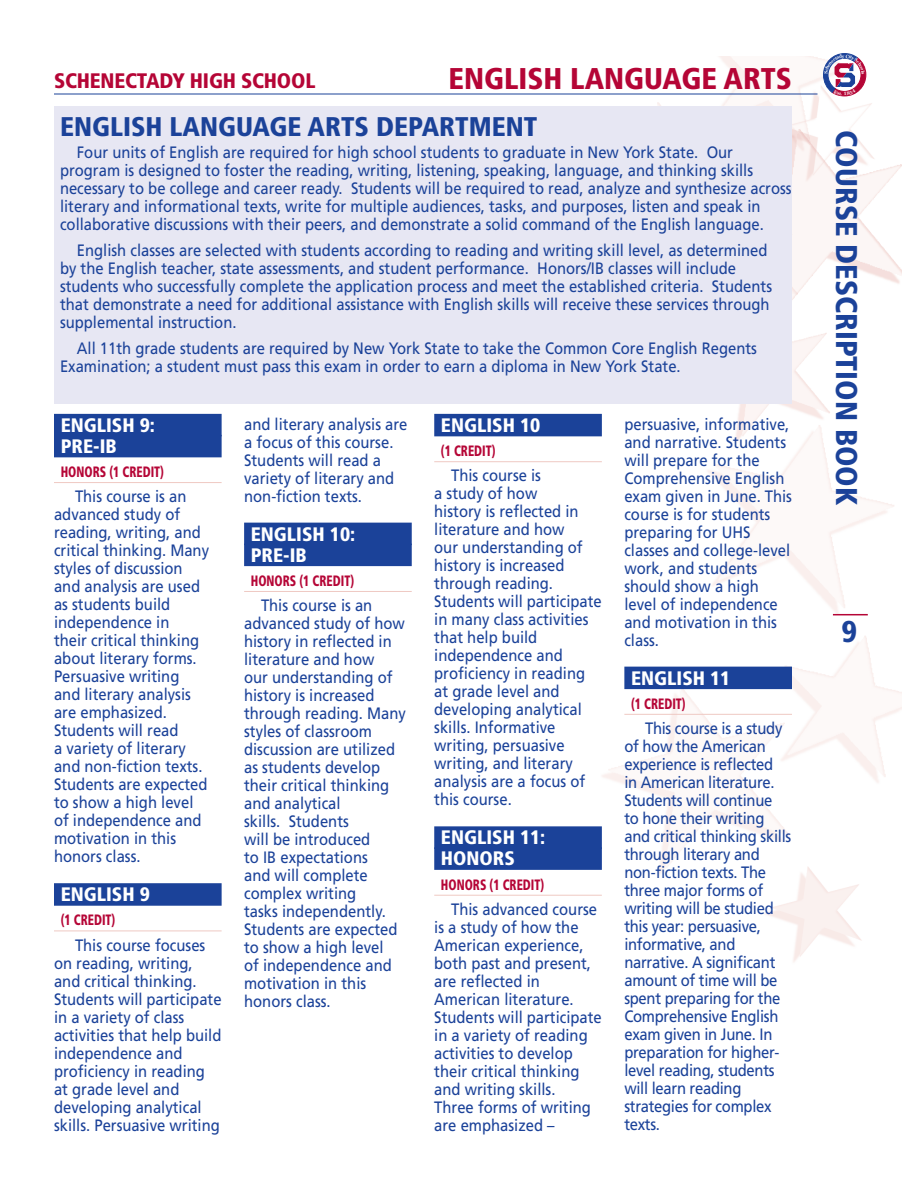
<style>
.page{position:relative;width:918px;height:1188px;background:#fff}
.page>*{position:absolute;margin:0;border:0;box-sizing:border-box;transform-origin:0 0}
.t1{font:900 condensed 30px "Frutiger LT Std";color:#1b4299}
.t2{font:900 condensed 30px "Frutiger LT Std";color:#b50536}
.t3{font:900 condensed 27px "Frutiger LT Std";color:#1b4299}
.t4{font:900 condensed 21px "Frutiger LT Std";letter-spacing:-.01em;color:#b50536}
.t5{font:900 condensed 19.5px/21px "Frutiger LT Std";color:#fff}
.t6{font:16.5px/18px "Frutiger LT Std";color:#1b4299;scale:.9 1}
.t7{font:16.5px/18px "Frutiger LT Std";letter-spacing:-.02em;color:#1b4299;scale:.9 1}
.t8{font:900 condensed 15px "Frutiger LT Std";color:#b50536;scale:.8 1}
</style>
<div class="page">
<img style="left:498px;top:56px;width:404px;height:906px">
<hr style="left:54px;top:94px;width:764px;height:1px;background:#1b4299">
<hr style="left:833px;top:614px;width:35px;height:1px;background:#b50536">
<div style="left:54px;top:107px;width:738px;height:297px;background:#e7e7f3"></div>
<div style="left:54px;top:414px;width:168px;height:22px;background:#1b4299"></div>
<div style="left:54px;top:435px;width:168px;height:22px;background:#1b4299"></div>
<hr style="left:54px;top:482px;width:168px;height:1px;background:#efc9c3">
<div style="left:54px;top:883px;width:168px;height:23px;background:#1b4299"></div>
<hr style="left:54px;top:931px;width:168px;height:1px;background:#efc9c3">
<div style="left:244px;top:523px;width:168px;height:22px;background:#1b4299"></div>
<div style="left:244px;top:544px;width:168px;height:22px;background:#1b4299"></div>
<hr style="left:244px;top:591px;width:168px;height:1px;background:#efc9c3">
<div style="left:434px;top:414px;width:168px;height:22px;background:#1b4299"></div>
<hr style="left:434px;top:461px;width:168px;height:1px;background:#efc9c3">
<div style="left:434px;top:826px;width:168px;height:23px;background:#1b4299"></div>
<div style="left:434px;top:847px;width:168px;height:23px;background:#1b4299"></div>
<hr style="left:434px;top:895px;width:168px;height:1px;background:#efc9c3">
<div style="left:624px;top:667px;width:168px;height:22px;background:#1b4299"></div>
<hr style="left:624px;top:714px;width:168px;height:1px;background:#efc9c3">
<svg style="left:820px;top:53px;width:52px;height:46px"></svg>
<h1 class="t2" style="left:449px;top:61px;width:345px">ENGLISH LANGUAGE ARTS</h1>
<h2 class="t3" style="left:60px;top:110px;width:479px">ENGLISH LANGUAGE ARTS DEPARTMENT</h2>
<p class="t6" style="left:60px;top:144px;width:815px;text-indent:17px">Four units of English are required for high school students to graduate in New York State. Our program is designed to foster the reading, writing, listening, speaking, language, and thinking skills necessary to be college and career ready. Students will be required to read, analyze and synthesize across literary and informational texts, write for multiple audiences, tasks, and purposes, listen and speak in collaborative discussions with their peers, and demonstrate a solid command of the English language.</p>
<p class="t6" style="left:60px;top:241px;width:793px;text-indent:17px">English classes are selected with students according to reading and writing skill level, as determined by the English teacher, state assessments, and student performance. Honors/IB classes will include students who successfully complete the application process and meet the established criteria. Students that demonstrate a need for additional assistance with English skills will receive these services through supplemental instruction.</p>
<p class="t6" style="left:60px;top:339px;width:776px;text-indent:17px">All 11th grade students are required by New York State to take the Common Core English Regents<br>Examination; a student must pass this exam in order to earn a diploma in New York State.</p>
<p class="t4" style="left:54px;top:69px;width:263px">SCHENECTADY HIGH SCHOOL</p>
<p class="t5" style="left:61px;top:415px;width:96px">ENGLISH 9:<br>PRE-IB</p>
<p class="t8" style="left:61px;top:463px;width:131px">HONORS (1 CREDIT)</p>
<p class="t6" style="left:54px;top:488px;width:174px;text-indent:21px">This course is an advanced study of reading, writing, and critical thinking. Many styles of discussion and analysis are used as students build independence in<br>their critical thinking about literary forms.<br>Persuasive writing and literary analysis are emphasized.<br>Students will read<br>a variety of literary and non-fiction texts.<br>Students are expected to show a high level of independence and motivation in this honors class.</p>
<p class="t5" style="left:61px;top:884px;width:91px">ENGLISH 9</p>
<p class="t8" style="left:61px;top:911px;width:70px">(1 CREDIT)</p>
<p class="t6" style="left:54px;top:936px;width:188px;text-indent:21px">This course focuses on reading, writing, and critical thinking.<br>Students will participate in a variety of class activities that help build independence and proficiency in reading at grade level and developing analytical skills. Persuasive writing</p>
<p class="t6" style="left:244px;top:415px;width:183px">and literary analysis are a focus of this course.<br>Students will read a variety of literary and non-fiction texts.</p>
<p class="t5" style="left:251px;top:523px;width:106px">ENGLISH 10:<br>PRE-IB</p>
<p class="t8" style="left:251px;top:572px;width:131px">HONORS (1 CREDIT)</p>
<p class="t6" style="left:244px;top:596px;width:181px;text-indent:17px">This course is an advanced study of how history in reflected in literature and how<br>our understanding of history is increased through reading. Many styles of classroom discussion are utilized as students develop their critical thinking and analytical<br>skills. Students<br>will be introduced<br>to IB expectations<br>and will complete complex writing<br>tasks independently.<br>Students are expected to show a high level<br>of independence and motivation in this honors class.</p>
<p class="t5" style="left:441px;top:415px;width:101px">ENGLISH 10</p>
<p class="t8" style="left:441px;top:442px;width:70px">(1 CREDIT)</p>
<p class="t6" style="left:434px;top:467px;width:188px;text-indent:17px">This course is<br>a study of how<br>history is reflected in literature and how<br>our understanding of history is increased through reading.<br>Students will participate in many class activities that help build independence and proficiency in reading at grade level and developing analytical skills. Informative writing, persuasive writing, and literary analysis are a focus of this course.</p>
<p class="t5" style="left:441px;top:827px;width:106px">ENGLISH 11:<br>HONORS</p>
<p class="t8" style="left:441px;top:875px;width:131px">HONORS (1 CREDIT)</p>
<p class="t6" style="left:434px;top:900px;width:188px;text-indent:17px">This advanced course is a study of how the<br>American experience, both past and present, are reflected in<br>American literature.<br>Students will participate in a variety of reading activities to develop their critical thinking and writing skills.<br>Three forms of writing are emphasized –</p>
<p class="t6" style="left:624px;top:415px;width:188px">persuasive, informative, and narrative. Students will prepare for the<br>Comprehensive English exam given in June. This course is for students preparing for UHS classes and college-level work, and students should show a high level of independence and motivation in this class.</p>
<p class="t5" style="left:631px;top:667px;width:101px">ENGLISH 11</p>
<p class="t8" style="left:631px;top:694px;width:70px">(1 CREDIT)</p>
<p class="t7" style="left:624px;top:719px;width:187px;text-indent:21px">This course is a study of how the American experience is reflected<br>in American literature.<br>Students will continue<br>to hone their writing and critical thinking skills through literary and non-fiction texts. The three major forms of writing will be studied this year: persuasive, informative, and narrative. A significant amount of time will be spent preparing for the<br>Comprehensive English exam given in June. In preparation for higher&shy;level reading, students will learn reading strategies for complex texts.</p>
<h1 class="t1" style="left:865px;top:130px;width:377px;rotate:90deg">COURSE DESCRIPTION BOOK</h1>
<h1 class="t1" style="left:842px;top:614px;width:17px">9</h1>
</div>
